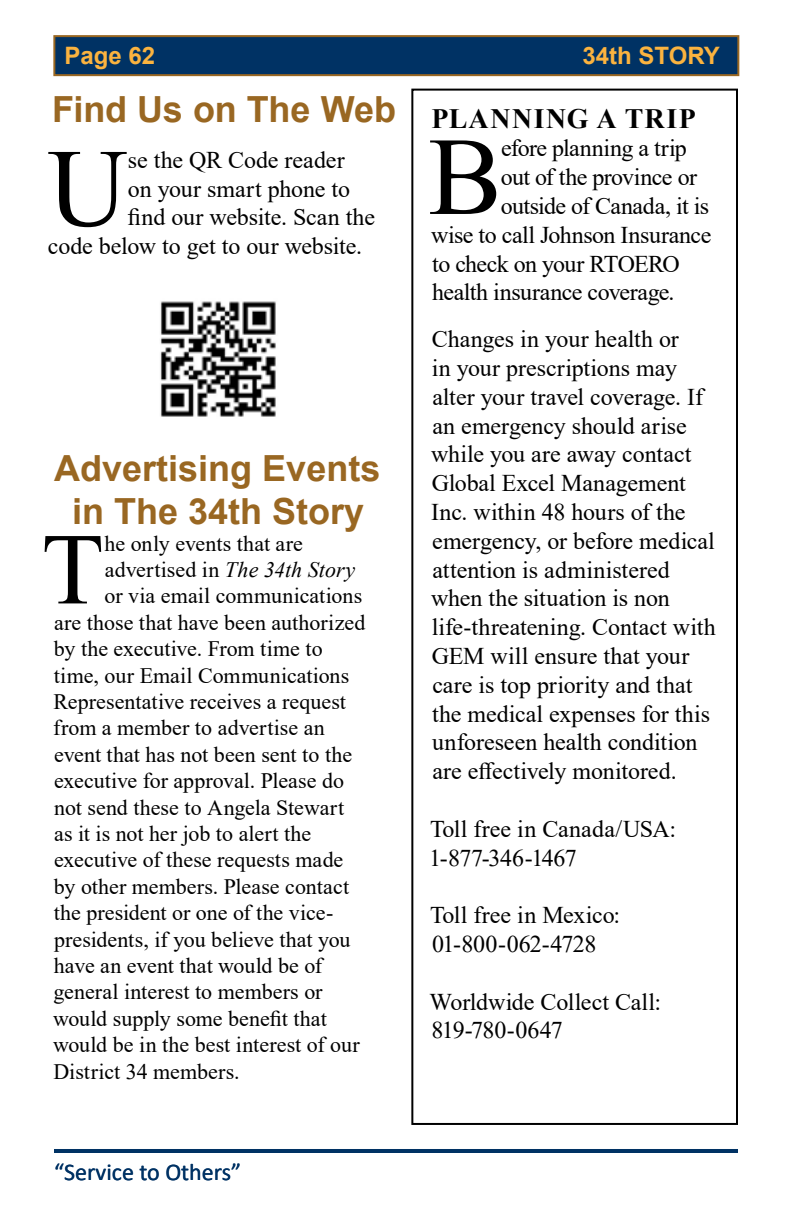
<style>
.page{position:relative;width:792px;height:1224px;background:#fff}
.page>*{position:absolute;margin:0;border:0;box-sizing:border-box;transform-origin:0 0}
.t1{font:111px "Times New Roman";color:#000}
.t2{font:101.8px "Times New Roman";color:#000}
.t3{font:700 36px/43.2px "Arial";color:#996722;text-align:center}
.t4{font:700 28px "Times New Roman";color:#000}
.t5{font:24px/28.8px "Times New Roman";letter-spacing:-.005em;color:#000}
.t6{font:24px "Times New Roman";letter-spacing:-.025em;color:#000}
.t7{font:24px "Times New Roman";letter-spacing:-.03em;color:#000}
.t8{font:24px "Calibri";color:#003264}
.t9{font:700 24px "Arial";color:#fbb33f}
.t10{font:22px "Times New Roman";color:#000}
.s1{font-style:italic}
</style>
<div class="page">
<div style="left:54px;top:36px;width:684px;height:39px;background:#003264"></div>
<div style="left:53px;top:35px;width:686px;height:41px;border:2px solid #996722"></div>
<hr style="left:54px;top:1149px;width:684px;height:4px;background:#003264">
<div style="left:411px;top:89px;width:327px;height:1036px;border:2px solid #000"></div>
<img style="left:160px;top:301px;width:116px;height:116px">
<p class="t9" style="left:64px;top:39px;width:92px">Page 62</p>
<p class="t9" style="left:582px;top:39px;width:139px">34th STORY</p>
<h3 class="t3" style="left:52px;top:89px;width:345px">Find Us on The Web</h3>
<h1 class="t1" style="left:48px;top:110px;width:82px">U</h1>
<p class="t5" style="left:128px;top:145px;width:218px">se the QR Code reader</p>
<p class="t5" style="left:128px;top:173px;width:224px">on your smart phone to</p>
<p class="t5" style="left:128px;top:202px;width:249px">find our website. Scan the</p>
<p class="t5" style="left:48px;top:231px;width:316px">code below to get to our website.</p>
<h3 class="t3" style="left:54px;top:447px;width:328px">Advertising Events in The 34th Story</h3>
<h2 class="t2" style="left:42px;top:498px;width:64px">T</h2>
<p class="t10" style="left:105px;top:528px;width:200px">he only events that are</p>
<p class="t10" style="left:105px;top:554px;width:252px">advertised in <span class="s1">The 34th Story</span></p>
<p class="t10" style="left:105px;top:581px;width:259px">or via email communications</p>
<p class="t10" style="left:54px;top:607px;width:313px">are those that have been authorized</p>
<p class="t10" style="left:54px;top:633px;width:270px">by the executive. From time to</p>
<p class="t10" style="left:54px;top:660px;width:297px">time, our Email Communications</p>
<p class="t10" style="left:53px;top:686px;width:294px">Representative receives a request</p>
<p class="t10" style="left:53px;top:713px;width:273px">from a member to advertise an</p>
<p class="t10" style="left:54px;top:739px;width:300px">event that has not been sent to the</p>
<p class="t10" style="left:54px;top:765px;width:292px">executive for approval. Please do</p>
<p class="t10" style="left:54px;top:792px;width:291px">not send these to Angela Stewart</p>
<p class="t10" style="left:54px;top:818px;width:259px">as it is not her job to alert the</p>
<p class="t10" style="left:54px;top:845px;width:291px">executive of these requests made</p>
<p class="t10" style="left:54px;top:871px;width:297px">by other members. Please contact</p>
<p class="t10" style="left:54px;top:897px;width:281px">the president or one of the vice-</p>
<p class="t10" style="left:54px;top:924px;width:298px">presidents, if you believe that you</p>
<p class="t10" style="left:54px;top:950px;width:270px">have an event that would be of</p>
<p class="t10" style="left:53px;top:977px;width:271px">general interest to members or</p>
<p class="t10" style="left:53px;top:1003px;width:275px">would supply some benefit that</p>
<p class="t10" style="left:53px;top:1029px;width:308px">would be in the best interest of our</p>
<p class="t10" style="left:53px;top:1056px;width:188px">District 34 members.</p>
<p class="t8" style="left:54px;top:1155px;width:189px">“Service to Others”</p>
<p class="t4" style="left:431px;top:98px;width:39px">PLANNING</p>
<p class="t4" style="left:596px;top:98px;width:66px">A TRIP</p>
<h1 class="t1" style="left:428px;top:99px;width:76px">B</h1>
<p class="t6" style="left:501px;top:131px;width:187px">efore planning a trip</p>
<p class="t6" style="left:501px;top:160px;width:198px">out of the province or</p>
<p class="t6" style="left:501px;top:189px;width:210px">outside of Canada, it is</p>
<p class="t5" style="left:431px;top:220px;width:282px">wise to call Johnson Insurance</p>
<p class="t7" style="left:432px;top:247px;width:249px">to check on your RTOERO</p>
<p class="t5" style="left:432px;top:277px;width:244px">health insurance coverage.</p>
<p class="t5" style="left:431px;top:324px;width:286px">Changes in your health or<br>in your prescriptions may alter your travel coverage. If an emergency should arise while you are away contact<br>Global Excel Management<br>Inc. within 48 hours of the emergency, or before medical attention is administered when the situation is non life-threatening. Contact with<br>GEM will ensure that your care is top priority and that the medical expenses for this unforeseen health condition are effectively monitored.</p>
<p class="t5" style="left:429px;top:814px;width:248px">Toll free in Canada/USA:<br>1-877-346-1467</p>
<p class="t5" style="left:430px;top:900px;width:192px">Toll free in Mexico:<br>01-800-062-4728</p>
<p class="t5" style="left:430px;top:986px;width:233px">Worldwide Collect Call:<br>819-780-0647</p>
</div>
